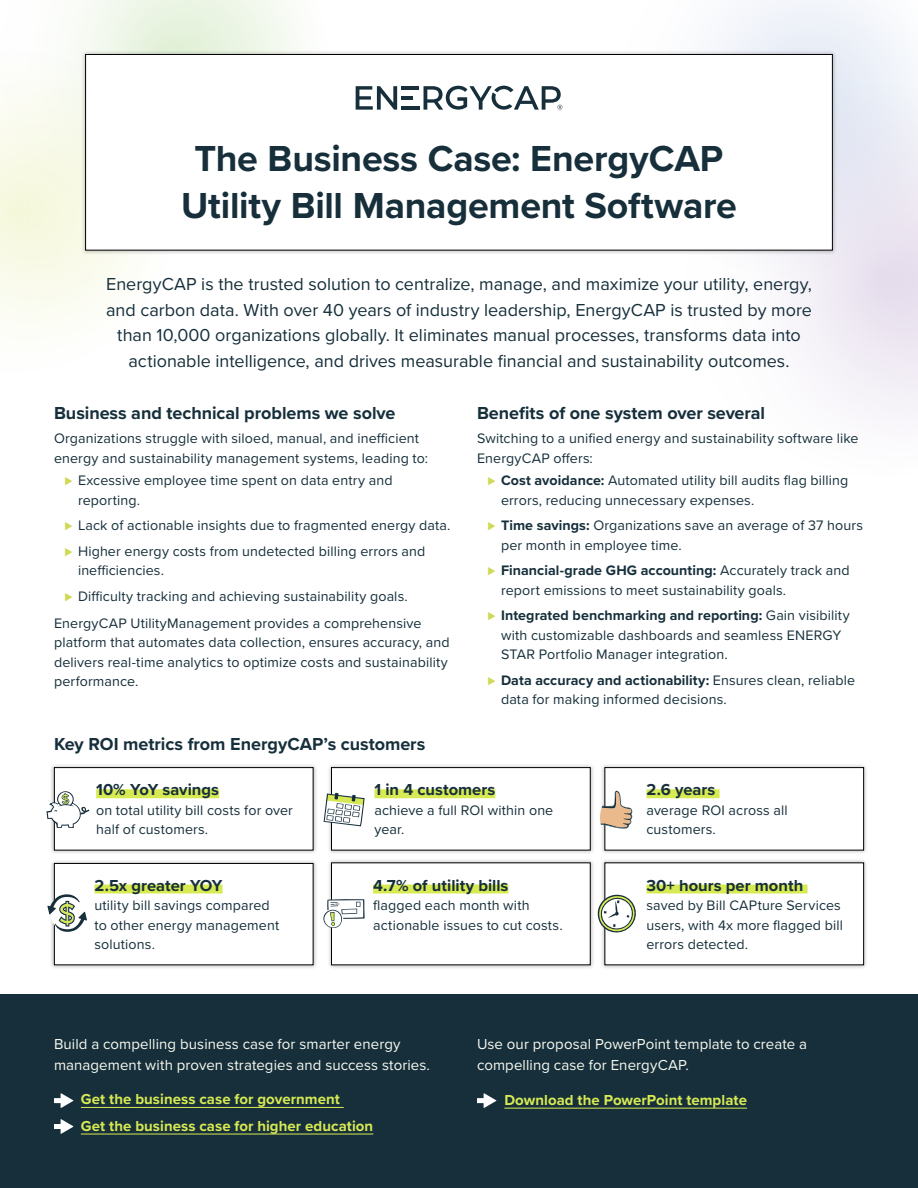
<style>
.page{position:relative;width:918px;height:1188px;background:#fff}
.page>*{position:absolute;margin:0;border:0;box-sizing:border-box;transform-origin:0 0}
.t1{font:700 37.5px/46.5px "Proxima Nova";letter-spacing:-.005em;color:#162f3b;text-align:center}
.Intro_body{font:18px/25.5px "Proxima Nova";color:#162f3b;text-align:center}
.t2{font:700 18px "Proxima Nova";color:#162f3b}
.Body{font:700 16.5px "Proxima Nova";color:#162f3b}
.body_white{font:15px/21px "Proxima Nova";letter-spacing:.005em;color:#f8faf0}
.body_white-2{font:700 15px "Proxima Nova";letter-spacing:.005em;color:#d8ea53}
.Body-2{font:14.25px/19.5px "Proxima Nova";letter-spacing:.01em;color:#162f3b}
.s1{font-size:13.5px;color:#cfd957}
.s2{font-weight:700}
</style>
<div class="page">
<svg style="left:792px;top:276px;width:126px;height:140px"></svg>
<svg style="left:79px;top:0;width:217px;height:50px"></svg>
<svg style="left:0;top:48px;width:177px;height:276px"></svg>
<svg style="left:719px;top:0;width:199px;height:276px"></svg>
<div style="left:0;top:994px;width:918px;height:194px;background:#162f3b"></div>
<div style="left:50px;top:859px;width:268px;height:111px;background:#000;opacity:.25"></div>
<div style="left:54px;top:863px;width:259px;height:102px;background:#fff"></div>
<div style="left:54px;top:863px;width:260px;height:102px;border:1px solid #000"></div>
<div style="left:600px;top:858px;width:269px;height:112px;background:#000;opacity:.25"></div>
<div style="left:605px;top:863px;width:259px;height:102px;background:#fff"></div>
<div style="left:50px;top:763px;width:268px;height:92px;background:#000;opacity:.25"></div>
<div style="left:54px;top:768px;width:259px;height:82px;background:#fff"></div>
<div style="left:54px;top:767px;width:260px;height:83px;border:1px solid #000"></div>
<div style="left:327px;top:763px;width:268px;height:92px;background:#000;opacity:.25"></div>
<div style="left:332px;top:768px;width:258px;height:82px;background:#fff"></div>
<div style="left:331px;top:767px;width:260px;height:83px;border:1px solid #000"></div>
<div style="left:600px;top:763px;width:269px;height:92px;background:#000;opacity:.25"></div>
<div style="left:605px;top:768px;width:259px;height:82px;background:#fff"></div>
<div style="left:604px;top:767px;width:260px;height:83px;border:1px solid #000"></div>
<div style="left:81px;top:50px;width:756px;height:205px;background:#000;opacity:.25"></div>
<div style="left:86px;top:54px;width:746px;height:196px;background:#fff"></div>
<div style="left:85px;top:54px;width:748px;height:196px;border:1px solid #000"></div>
<svg style="left:356px;top:86px;width:41px;height:24px"></svg>
<hr style="left:401px;top:86px;width:18px;height:4px;background:#162f3b">
<hr style="left:401px;top:106px;width:18px;height:4px;background:#162f3b">
<hr style="left:401px;top:96px;width:12px;height:4px;background:#162f3b">
<svg style="left:424px;top:86px;width:138px;height:24px"></svg>
<div style="left:327px;top:858px;width:268px;height:112px;background:#000;opacity:.25"></div>
<div style="left:332px;top:863px;width:258px;height:102px;background:#fff"></div>
<div style="left:94px;top:885px;width:128px;height:9px;background:#d8ea53"></div>
<div style="left:646px;top:789px;width:74px;height:9px;background:#d8ea53"></div>
<div style="left:374px;top:789px;width:121px;height:9px;background:#d8ea53"></div>
<div style="left:96px;top:789px;width:123px;height:9px;background:#d8ea53"></div>
<div style="left:646px;top:885px;width:162px;height:9px;background:#d8ea53"></div>
<div style="left:373px;top:885px;width:135px;height:9px;background:#d8ea53"></div>
<svg style="left:592px;top:891px;width:44px;height:46px"></svg>
<svg style="left:47px;top:894px;width:40px;height:38px"></svg>
<svg style="left:324px;top:793px;width:41px;height:33px"></svg>
<svg style="left:46px;top:791px;width:43px;height:37px"></svg>
<svg style="left:323px;top:899px;width:42px;height:29px"></svg>
<svg style="left:600px;top:789px;width:33px;height:40px"></svg>
<hr style="left:81px;top:1107px;width:263px;height:1px;background:#d8ea53">
<hr style="left:81px;top:1134px;width:292px;height:1px;background:#d8ea53">
<hr style="left:504px;top:1108px;width:243px;height:1px;background:#d8ea53">
<div style="left:54px;top:1098px;width:11px;height:5px;background:#fff"></div>
<svg style="left:61px;top:1093px;width:12px;height:15px"></svg>
<div style="left:477px;top:1098px;width:11px;height:5px;background:#fff"></div>
<svg style="left:484px;top:1093px;width:12px;height:15px"></svg>
<div style="left:54px;top:1124px;width:11px;height:5px;background:#fff"></div>
<svg style="left:61px;top:1119px;width:12px;height:15px"></svg>
<p class="t1" style="left:181px;top:135px;width:557px">The Business Case: EnergyCAP<br>Utility Bill Management Software</p>
<p class="Intro_body" style="left:106px;top:271px;width:707px">EnergyCAP is the trusted solution to centralize, manage, and maximize your utility, energy, and carbon data. With over 40 years of industry leadership, EnergyCAP is trusted by more than 10,000 organizations globally. It eliminates manual processes, transforms data into actionable intelligence, and drives measurable financial and sustainability outcomes.</p>
<h2 class="t2" style="left:54px;top:400px;width:343px">Business and technical problems we solve</h2>
<p class="Body-2" style="left:54px;top:428px;width:375px">Organizations struggle with siloed, manual, and inefficient energy and sustainability management systems, leading to:</p>
<p class="Body-2" style="left:78px;top:470px;width:316px;text-indent:-14px"><span class="s1">⊲</span> Excessive employee time spent on data entry and reporting.</p>
<p class="Body-2" style="left:64px;top:515px;width:388px"><span class="s1">⊲</span> Lack of actionable insights due to fragmented energy data.</p>
<p class="Body-2" style="left:78px;top:541px;width:349px;text-indent:-14px"><span class="s1">⊲</span> Higher energy costs from undetected billing errors and inefficiencies.</p>
<p class="Body-2" style="left:64px;top:586px;width:345px"><span class="s1">⊲</span> Difficulty tracking and achieving sustainability goals.</p>
<p class="Body-2" style="left:54px;top:613px;width:397px">EnergyCAP UtilityManagement provides a comprehensive platform that automates data collection, ensures accuracy, and delivers real-time analytics to optimize costs and sustainability performance.</p>
<h2 class="t2" style="left:477px;top:400px;width:290px">Benefits of one system over several</h2>
<p class="Body-2" style="left:477px;top:428px;width:383px">Switching to a unified energy and sustainability software like<br>EnergyCAP offers:</p>
<p class="Body-2" style="left:501px;top:470px;width:349px;text-indent:-14px"><span class="s1">⊲</span> <span class="s2">Cost avoidance:</span> Automated utility bill audits flag billing errors, reducing unnecessary expenses.</p>
<p class="Body-2" style="left:501px;top:515px;width:364px;text-indent:-14px"><span class="s1">⊲</span> <span class="s2">Time savings:</span> Organizations save an average of 37 hours per month in employee time.</p>
<p class="Body-2" style="left:501px;top:560px;width:350px;text-indent:-14px"><span class="s1">⊲</span> <span class="s2">Financial-grade GHG accounting:</span> Accurately track and report emissions to meet sustainability goals.</p>
<p class="Body-2" style="left:501px;top:605px;width:350px;text-indent:-14px"><span class="s1">⊲</span> <span class="s2">Integrated benchmarking and reporting:</span> Gain visibility with customizable dashboards and seamless ENERGY<br>STAR Portfolio Manager integration.</p>
<p class="Body-2" style="left:501px;top:670px;width:356px;text-indent:-14px"><span class="s1">⊲</span> <span class="s2">Data accuracy and actionability:</span> Ensures clean, reliable data for making informed decisions.</p>
<h2 class="t2" style="left:54px;top:730px;width:373px">Key ROI metrics from EnergyCAP’s customers</h2>
<p class="Body" style="left:96px;top:777px;width:124px">10% YoY savings</p>
<p class="Body-2" style="left:96px;top:800px;width:198px">on total utility bill costs for over half of customers.</p>
<p class="Body" style="left:94px;top:873px;width:130px">2.5x greater YOY</p>
<p class="Body-2" style="left:94px;top:895px;width:186px">utility bill savings compared to other energy management solutions.</p>
<p class="Body" style="left:374px;top:777px;width:122px">1 in 4 customers</p>
<p class="Body-2" style="left:374px;top:800px;width:180px">achieve a full ROI within one year.</p>
<p class="Body" style="left:373px;top:873px;width:137px">4.7% of utility bills</p>
<p class="Body-2" style="left:373px;top:895px;width:191px">flagged each month with actionable issues to cut costs.</p>
<p class="Body" style="left:646px;top:777px;width:70px">2.6 years</p>
<p class="Body-2" style="left:646px;top:800px;width:143px">average ROI across all customers.</p>
<p class="Body" style="left:646px;top:873px;width:158px">30+ hours per month</p>
<p class="Body-2" style="left:646px;top:895px;width:198px">saved by Bill CAPture Services users, with 4x more flagged bill errors detected.</p>
<p class="body_white" style="left:54px;top:1033px;width:378px">Build a compelling business case for smarter energy management with proven strategies and success stories.</p>
<p class="body_white-2" style="left:81px;top:1088px;width:260px">Get the business case for government</p>
<p class="body_white-2" style="left:81px;top:1115px;width:294px">Get the business case for higher education</p>
<p class="body_white" style="left:477px;top:1033px;width:332px">Use our proposal PowerPoint template to create a compelling case for EnergyCAP.</p>
<p class="body_white-2" style="left:504px;top:1089px;width:244px">Download the PowerPoint template</p>
</div>
